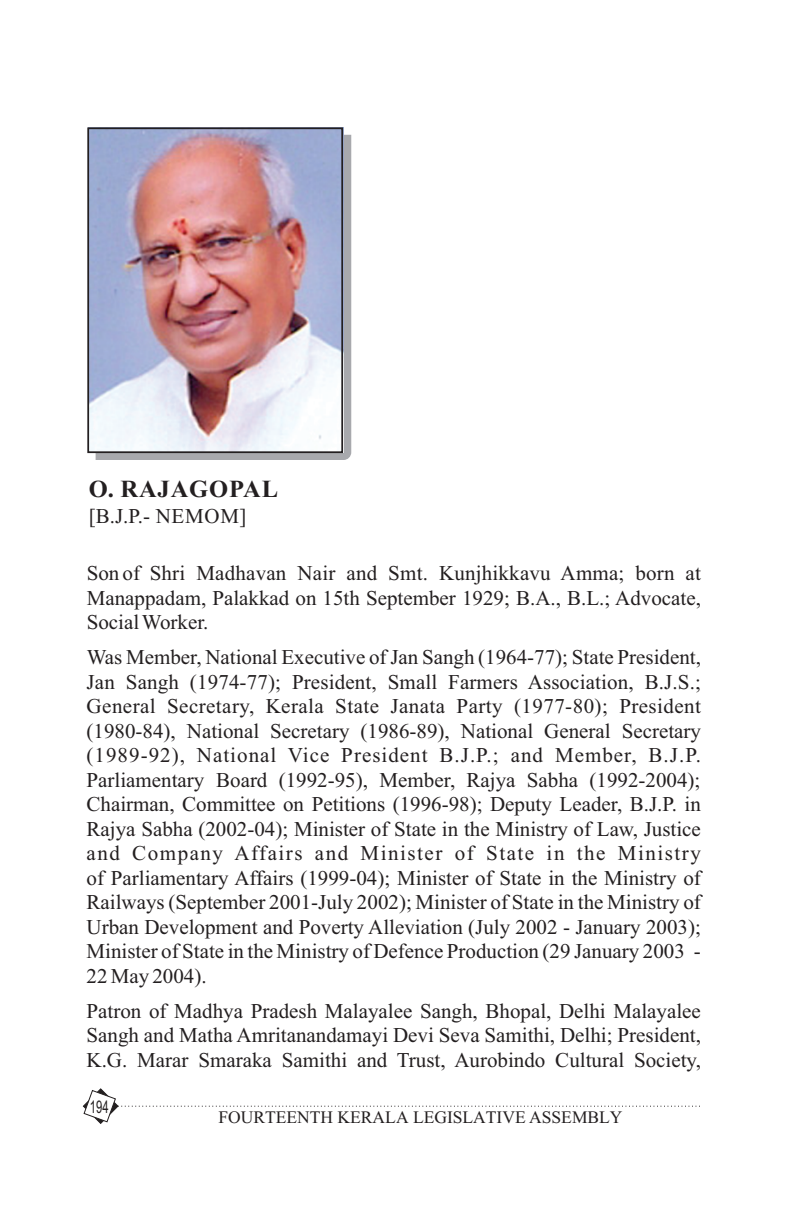
<style>
.page{position:relative;width:794px;height:1216px;background:#fff}
.page>*{position:absolute;margin:0;border:0;box-sizing:border-box;transform-origin:0 0}
.t1{font:700 24.5px "Times New Roman";letter-spacing:.035em;color:#231f20}
.t2{font:21px/24.5px "Times New Roman";color:#231f20;text-align:justify}
.t3{font:17.5px "Times New Roman";color:#231f20}
.t4{font:17.5px "Arial Narrow";color:#231f20;scale:.79 1}
</style>
<div class="page">
<svg style="left:83px;top:1088px;width:617px;height:35px"></svg>
<div style="left:96px;top:135px;width:255px;height:325px;background:#a8a9ad"></div>
<img style="left:87px;top:127px;width:257px;height:327px">
<p class="t1" style="left:89px;top:480px;width:191px">O. RAJAGOPAL</p>
<p class="t2" style="left:89px;top:506px;width:159px">[B.J.P.- NEMOM]</p>
<p class="t2" style="left:87px;top:563px;width:616px">Son of Shri Madhavan Nair and Smt. Kunjhikkavu Amma; born at Manappadam, Palakkad on 15th September 1929; B.A., B.L.; Advocate, Social Worker.</p>
<p class="t2" style="left:87px;top:647px;width:616px">Was Member, National Executive of Jan Sangh (1964-77); State President, Jan Sangh (1974-77); President, Small Farmers Association, B.J.S.; General Secretary, Kerala State Janata Party (1977-80); President (1980-84), National Secretary (1986-89), National General Secretary (1989-92), National Vice President B.J.P.; and Member, B.J.P.<br>Parliamentary Board (1992-95), Member, Rajya Sabha (1992-2004); Chairman, Committee on Petitions (1996-98); Deputy Leader, B.J.P. in Rajya Sabha (2002-04); Minister of State in the Ministry of Law, Justice and Company Affairs and Minister of State in the Ministry of Parliamentary Affairs (1999-04); Minister of State in the Ministry of Railways (September 2001-July 2002); Minister of State in the Ministry of Urban Development and Poverty Alleviation (July 2002 - January 2003); Minister of State in the Ministry of Defence Production (29 January 2003 - 22 May 2004).</p>
<p class="t2" style="left:87px;top:1000px;width:616px">Patron of Madhya Pradesh Malayalee Sangh, Bhopal, Delhi Malayalee Sangh and Matha Amritanandamayi Devi Seva Samithi, Delhi; President, K.G. Marar Smaraka Samithi and Trust, Aurobindo Cultural Society,</p>
<p class="t4" style="left:90px;top:1099px;width:25px">194</p>
<p class="t3" style="left:218px;top:1110px;width:405px">FOURTEENTH KERALA LEGISLATIVE ASSEMBLY</p>
</div>
